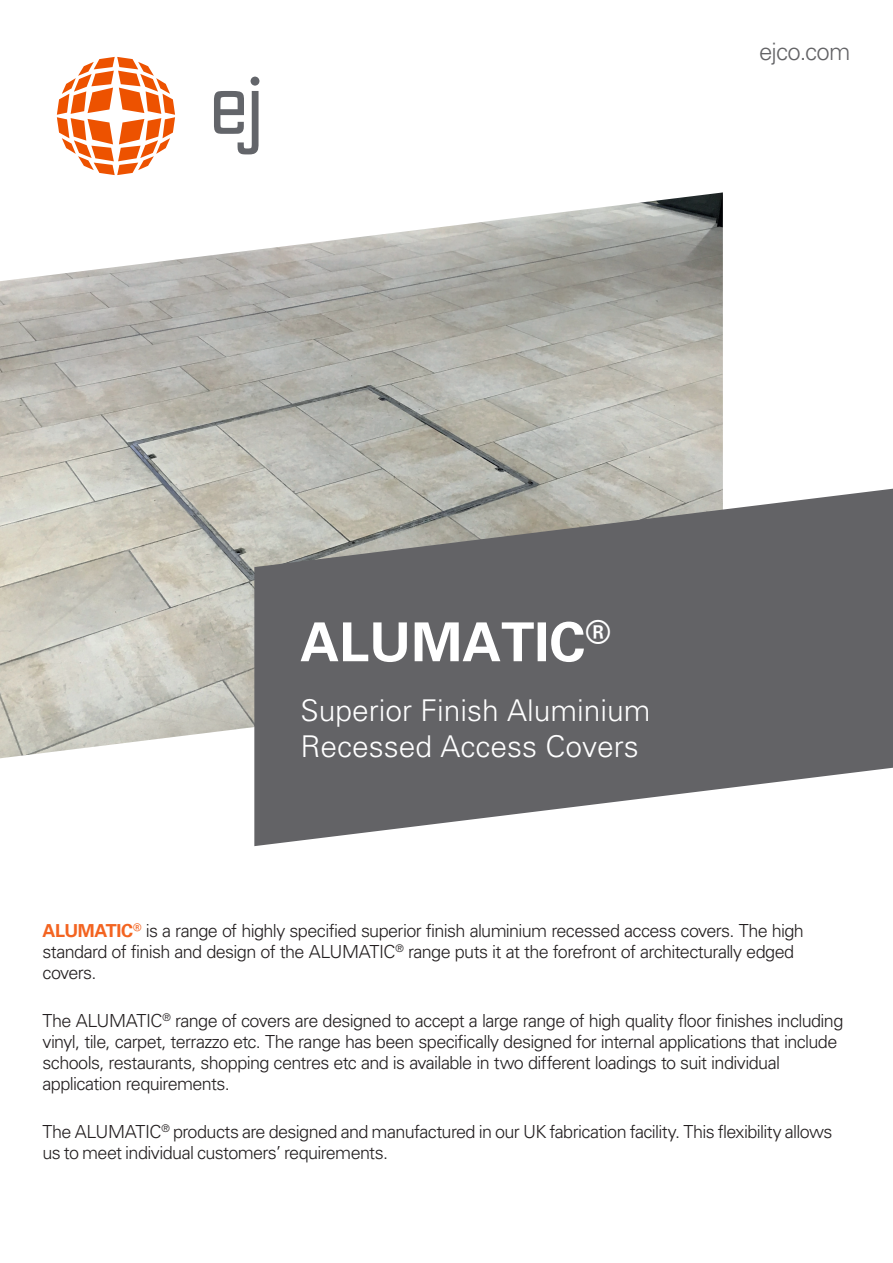
<style>
.page{position:relative;width:893px;height:1263px;background:#fff}
.page>*{position:absolute;margin:0;border:0;box-sizing:border-box;transform-origin:0 0}
.t1{font:700 54px "Univers";color:#fff}
.t2{font:300 30px/36px "Univers";color:#fff}
.t3{font:300 24px "Univers";letter-spacing:-.035em;color:#636366}
.Intro_Text_3_-_Light{font:300 18px/21px "Univers";letter-spacing:-.035em;color:#231f20}
.Large_Text_-_Light_1{font:300 18px/21px "Univers";letter-spacing:-.035em;color:#231f20}
.s1{font-weight:700;color:#f36421}
</style>
<div class="page">
<img style="left:0;top:192px;width:723px;height:566px">
<svg style="left:254px;top:489px;width:639px;height:357px;background:#7d7d7e"></svg>
<svg style="left:214px;top:77px;width:45px;height:77px"></svg>
<svg style="left:57px;top:57px;width:118px;height:118px"></svg>
<p class="t3" style="left:759px;top:37px;width:93px">ejco.com</p>
<p class="t1" style="left:300px;top:610px;width:312px">ALUMATIC<sup>®</sup></p>
<p class="t2" style="left:300px;top:693px;width:352px">Superior Finish Aluminium<br>Recessed Access Covers</p>
<p class="Intro_Text_3_-_Light" style="left:43px;top:920px;width:763px"><span class="s1">ALUMATIC</span><sup>®</sup> is a range of highly specified superior finish aluminium recessed access covers. The high standard of finish and design of the ALUMATIC<sup>®</sup> range puts it at the forefront of architecturally edged covers.</p>
<p class="Intro_Text_3_-_Light" style="left:43px;top:1010px;width:802px">The ALUMATIC<sup>®</sup> range of covers are designed to accept a large range of high quality floor finishes including vinyl, tile, carpet, terrazzo etc. The range has been specifically designed for internal applications that include schools, restaurants, shopping centres etc and is available in two different loadings to suit individual application requirements.</p>
<p class="Large_Text_-_Light_1" style="left:43px;top:1121px;width:791px">The ALUMATIC<sup>®</sup> products are designed and manufactured in our UK fabrication facility. This flexibility allows us to meet individual customers’ requirements.</p>
</div>
